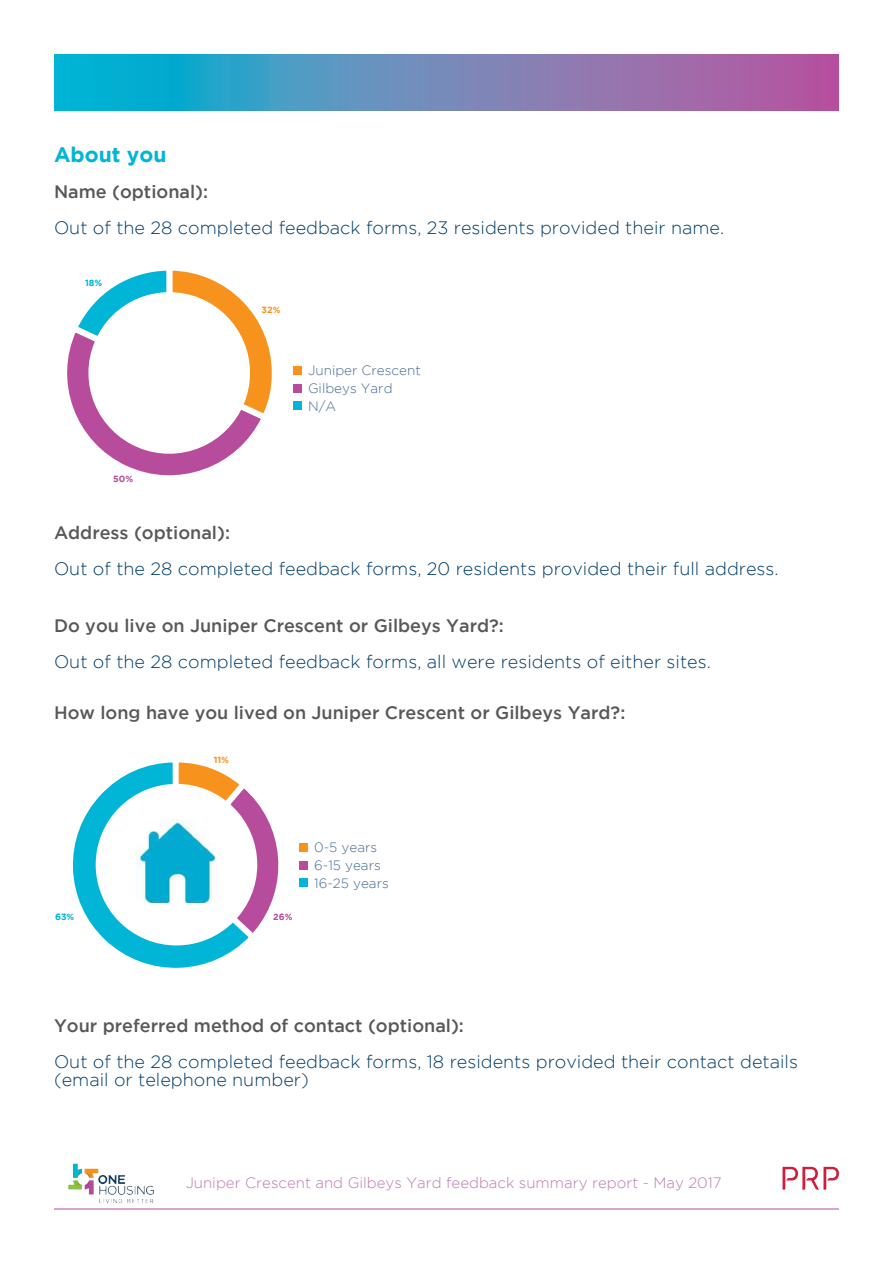
<style>
.page{position:relative;width:893px;height:1263px;background:#fff}
.page>*{position:absolute;margin:0;border:0;box-sizing:border-box;transform-origin:0 0}
.t1{font:700 21px "Gotham";color:#00b5d6}
.t2{font:300 18px/18px "Gotham";color:#003d6a}
.t3{font:500 18px "Gotham";color:#57585a}
.t4{font:300 15px "Gotham";color:#bb7cae}
.t5{font:300 13.5px/18px "Gotham";color:#466b93}
.t6{font:700 9px "Gotham";color:#f7931d}
.t7{font:700 9px "Gotham";color:#b74c9d}
.t8{font:700 9px "Gotham";color:#00b5d6}
</style>
<div class="page">
<hr style="left:54px;top:1208px;width:785px;height:1px;background:#b74c9d">
<img style="left:54px;top:1164px;width:114px;height:45px">
<svg style="left:782px;top:1167px;width:57px;height:23px"></svg>
<svg style="left:54px;top:54px;width:785px;height:57px;background:#6687b9"></svg>
<svg style="left:72px;top:762px;width:207px;height:206px"></svg>
<div style="left:300px;top:843px;width:8px;height:9px;background:#f7931d"></div>
<div style="left:300px;top:861px;width:8px;height:8px;background:#b74c9d"></div>
<div style="left:300px;top:878px;width:8px;height:9px;background:#00b5d6"></div>
<div style="left:293px;top:366px;width:9px;height:9px;background:#f7931d"></div>
<div style="left:293px;top:384px;width:9px;height:8px;background:#b74c9d"></div>
<div style="left:293px;top:402px;width:9px;height:8px;background:#00b5d6"></div>
<div style="left:96px;top:784px;width:161px;height:161px;background:#fff;border-radius:50%"></div>
<img style="left:136px;top:820px;width:81px;height:84px">
<svg style="left:67px;top:270px;width:205px;height:206px"></svg>
<div style="left:88px;top:292px;width:162px;height:162px;background:#fff;border-radius:50%"></div>
<p class="t1" style="left:54px;top:142px;width:114px">About you</p>
<p class="t3" style="left:54px;top:181px;width:156px">Name (optional):</p>
<p class="t2" style="left:54px;top:218px;width:672px">Out of the 28 completed feedback forms, 23 residents provided their name.</p>
<p class="t8" style="left:85px;top:277px;width:19px">18%</p>
<p class="t7" style="left:113px;top:473px;width:21px">50%</p>
<p class="t6" style="left:261px;top:304px;width:20px">32%</p>
<p class="t5" style="left:308px;top:361px;width:114px">Juniper Crescent<br>Gilbeys Yard<br>N/A</p>
<p class="t3" style="left:54px;top:522px;width:178px">Address (optional):</p>
<p class="t2" style="left:54px;top:559px;width:726px">Out of the 28 completed feedback forms, 20 residents provided their full address.</p>
<p class="t3" style="left:54px;top:615px;width:451px">Do you live on Juniper Crescent or Gilbeys Yard?:</p>
<p class="t2" style="left:54px;top:652px;width:658px">Out of the 28 completed feedback forms, all were residents of either sites.</p>
<p class="t3" style="left:54px;top:702px;width:573px">How long have you lived on Juniper Crescent or Gilbeys Yard?:</p>
<p class="t6" style="left:214px;top:754px;width:17px">11%</p>
<p class="t8" style="left:55px;top:911px;width:21px">63%</p>
<p class="t7" style="left:273px;top:911px;width:21px">26%</p>
<p class="t5" style="left:314px;top:838px;width:76px">0-5 years<br>6-15 years<br>16-25 years</p>
<p class="t3" style="left:54px;top:1015px;width:411px">Your preferred method of contact (optional):</p>
<p class="t2" style="left:54px;top:1052px;width:745px">Out of the 28 completed feedback forms, 18 residents provided their contact details (email or telephone number)</p>
<p class="t4" style="left:186px;top:1174px;width:538px">Juniper Crescent and Gilbeys Yard feedback summary report - May 2017</p>
</div>
